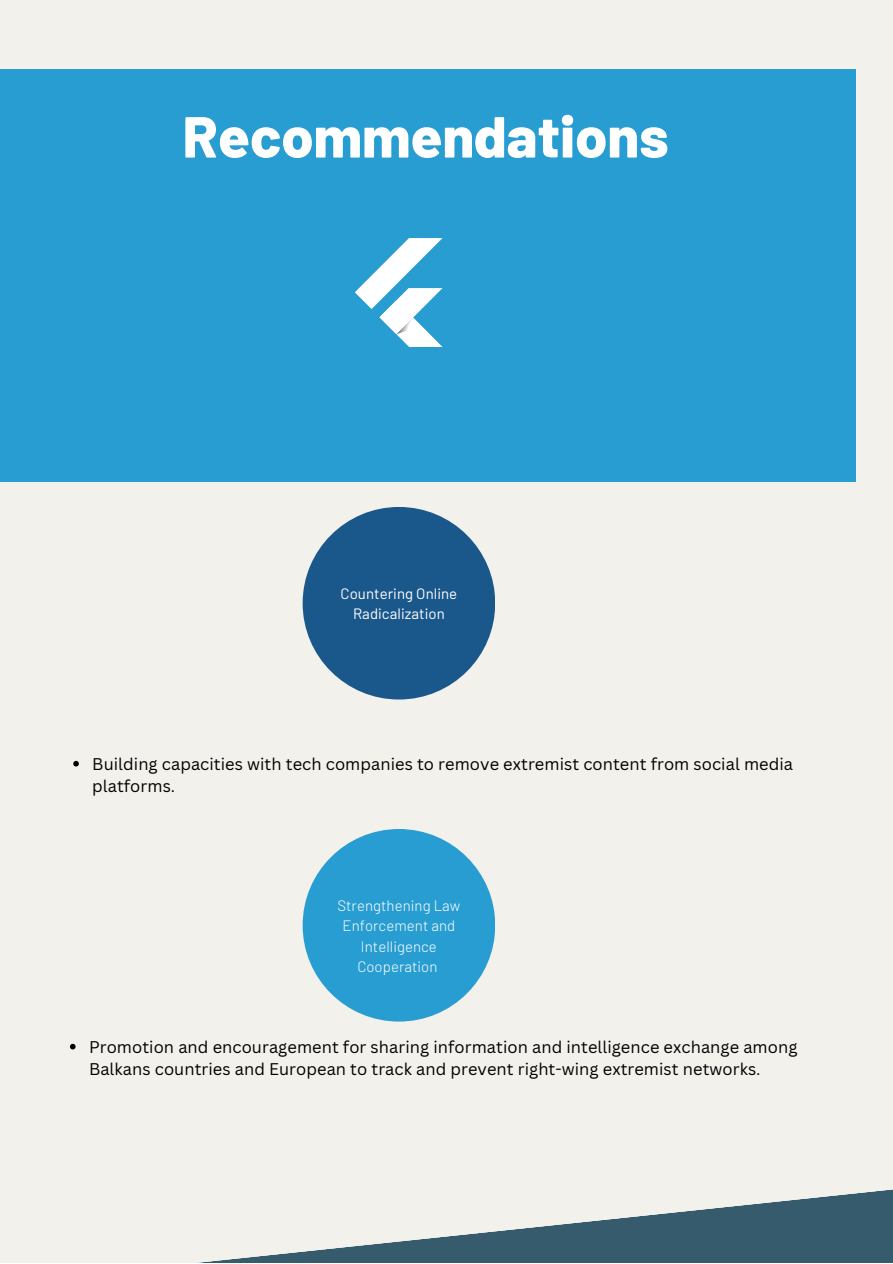
<style>
.page{position:relative;width:893px;height:1264px;background:#fff}
.page>*{position:absolute;margin:0;border:0;box-sizing:border-box;transform-origin:0 0}
.t1{font:800 57.75px "Barlow";color:#fff}
.t2{font:16.5px/22.5px "Canva Sans";letter-spacing:.005em;color:#000}
.t3{font:300 15px/20.2px "Barlow";letter-spacing:.005em;color:#fff;text-align:center}
.t4{font:15px/20.2px "Barlow";letter-spacing:.005em;color:#fff;text-align:center}
</style>
<div class="page">
<div style="left:0;top:0;width:892px;height:1262px;background:#f2f1ec"></div>
<div style="left:0;top:70px;width:855px;height:412px;background:#289dd2"></div>
<svg style="left:208px;top:1189px;width:684px;height:73px"></svg>
<div style="left:302px;top:507px;width:193px;height:192px;background:#1a578b;border-radius:50%"></div>
<div style="left:302px;top:829px;width:193px;height:192px;background:#289dd2;border-radius:50%"></div>
<svg style="left:355px;top:238px;width:87px;height:109px"></svg>
<svg style="left:70px;top:1043px;width:6px;height:6px"></svg>
<svg style="left:73px;top:761px;width:6px;height:5px"></svg>
<p class="t1" style="left:182px;top:100px;width:487px">Recommendations</p>
<p class="t4" style="left:340px;top:583px;width:118px">Countering Online<br>Radicalization</p>
<p class="t2" style="left:92px;top:752px;width:702px">Building capacities with tech companies to remove extremist content from social media platforms.</p>
<p class="t3" style="left:337px;top:895px;width:125px">Strengthening Law<br>Enforcement and<br>Intelligence<br>Cooperation</p>
<p class="t2" style="left:89px;top:1035px;width:710px">Promotion and encouragement for sharing information and intelligence exchange among<br>Balkans countries and European to track and prevent right-wing extremist networks.</p>
</div>
